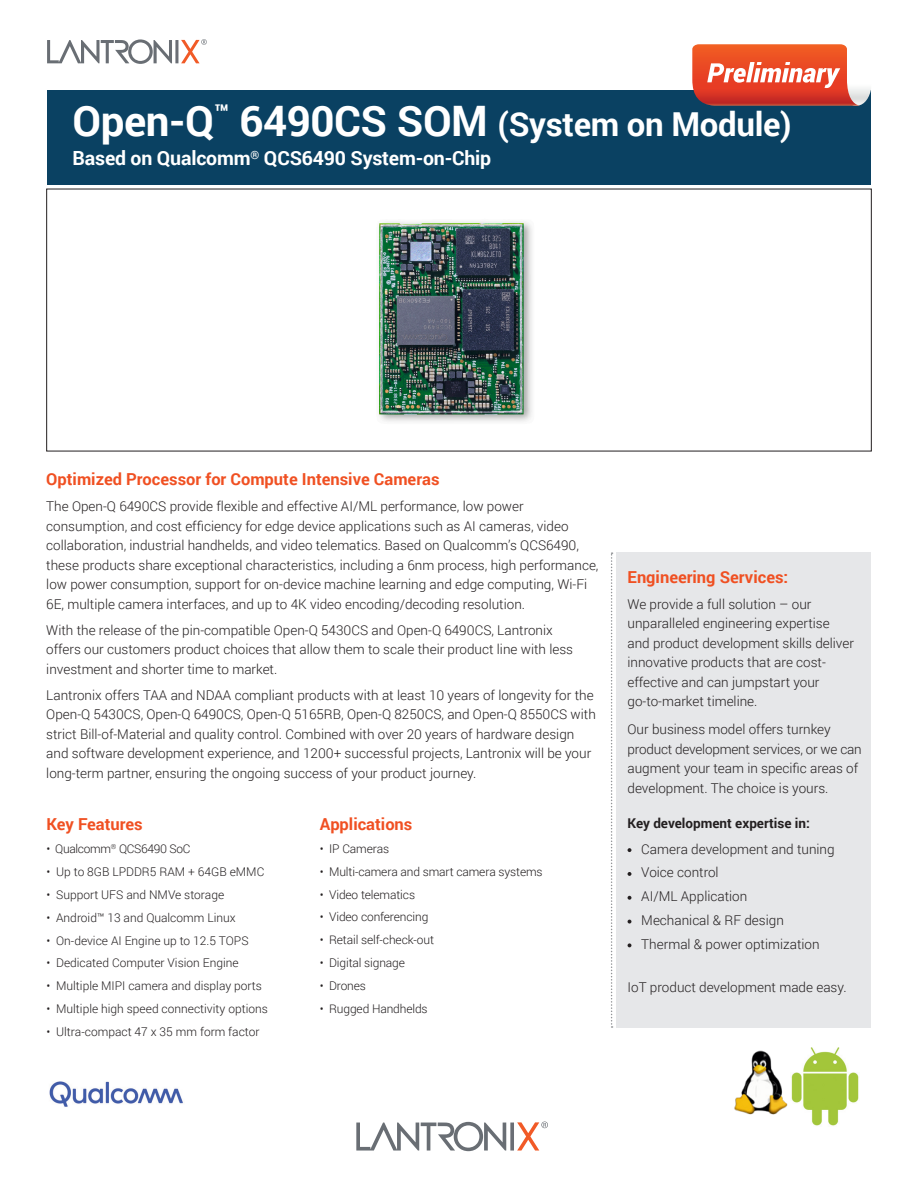
<style>
.page{position:relative;width:918px;height:1188px;background:#fff}
.page>*{position:absolute;margin:0;border:0;box-sizing:border-box;transform-origin:0 0}
._1__LAN_HL_17_a___8_28_19{font:700 33px "Roboto";letter-spacing:-.01em;color:#fff}
._1__LAN_HL_17_a___8_28_19-2{font:700 19.5px "Roboto";letter-spacing:-.01em;color:#fff}
.LAN_p1_Sub2_10_1__2_25_20{font:700 16.5px "Roboto";color:#f05022}
.LAN_p1_copy_8_14__2_25_20{font:300 13.5px/19.5px "Roboto";color:#231f20}
.LAN_p1_copy_8_14__2_25_20-2{font:700 13.5px "Roboto";color:#231f20}
.LAN_p1_copy_8_14__2_25_20-3{font:300 12px "Roboto";color:#231f20}
.LAN_p1_copy_8_14__2_25_20-4{font:300 12px "Roboto";letter-spacing:-.025em;color:#231f20}
.s1{font-size:42px}
</style>
<div class="page">
<img style="left:791px;top:1048px;width:68px;height:78px">
<img style="left:49px;top:1081px;width:134px;height:26px">
<svg style="left:356px;top:1122px;width:192px;height:29px"></svg>
<div style="left:47px;top:90px;width:824px;height:94px;background:#0a4162"></div>
<div style="left:616px;top:553px;width:255px;height:475px;background:#e6e7e9"></div>
<svg style="left:611px;top:552px;width:2px;height:476px"></svg>
<svg style="left:628px;top:848px;width:3px;height:4px"></svg>
<svg style="left:628px;top:872px;width:3px;height:4px"></svg>
<svg style="left:628px;top:896px;width:3px;height:4px"></svg>
<svg style="left:628px;top:920px;width:3px;height:4px"></svg>
<svg style="left:628px;top:943px;width:3px;height:4px"></svg>
<svg style="left:47px;top:39px;width:160px;height:25px"></svg>
<svg style="left:692px;top:44px;width:179px;height:62px"></svg>
<img style="left:379px;top:221px;width:153px;height:201px">
<img style="left:734px;top:1050px;width:54px;height:65px">
<p class="_1__LAN_HL_17_a___8_28_19" style="left:73px;top:101px;width:721px"><span class="s1">Open-Q</span><sup>™</sup> <span class="s1">6490CS SOM</span> (System on Module)</p>
<p class="_1__LAN_HL_17_a___8_28_19-2" style="left:73px;top:145px;width:420px">Based on Qualcomm<sup>®</sup> QCS6490 System-on-Chip</p>
<p class="LAN_p1_Sub2_10_1__2_25_20" style="left:46px;top:468px;width:395px">Optimized Processor for Compute Intensive Cameras</p>
<p class="LAN_p1_copy_8_14__2_25_20" style="left:46px;top:496px;width:554px">The Open-Q 6490CS provide flexible and effective AI/ML performance, low power consumption, and cost efficiency for edge device applications such as AI cameras, video collaboration, industrial handhelds, and video telematics. Based on Qualcomm’s QCS6490, these products share exceptional characteristics, including a 6nm process, high performance, low power consumption, support for on-device machine learning and edge computing, Wi-Fi 6E, multiple camera interfaces, and up to 4K video encoding/decoding resolution.</p>
<p class="LAN_p1_copy_8_14__2_25_20" style="left:46px;top:620px;width:528px">With the release of the pin-compatible Open-Q 5430CS and Open-Q 6490CS, Lantronix offers our customers product choices that allow them to scale their product line with less investment and shorter time to market.</p>
<p class="LAN_p1_copy_8_14__2_25_20" style="left:46px;top:685px;width:551px">Lantronix offers TAA and NDAA compliant products with at least 10 years of longevity for the Open-Q 5430CS, Open-Q 6490CS, Open-Q 5165RB, Open-Q 8250CS, and Open-Q 8550CS with strict Bill-of-Material and quality control. Combined with over 20 years of hardware design and software development experience, and 1200+ successful projects, Lantronix will be your long-term partner, ensuring the ongoing success of your product journey.</p>
<p class="LAN_p1_Sub2_10_1__2_25_20" style="left:46px;top:812px;width:98px">Key Features</p>
<p class="LAN_p1_copy_8_14__2_25_20-4" style="left:46px;top:840px;width:145px">• Qualcomm<sup>®</sup> QCS6490 SoC</p>
<p class="LAN_p1_copy_8_14__2_25_20-3" style="left:46px;top:863px;width:219px">• Up to 8GB LPDDR5 RAM + 64GB eMMC</p>
<p class="LAN_p1_copy_8_14__2_25_20-3" style="left:46px;top:886px;width:179px">• Support UFS and NMVe storage</p>
<p class="LAN_p1_copy_8_14__2_25_20-3" style="left:46px;top:909px;width:191px">• Android™ 13 and Qualcomm Linux</p>
<p class="LAN_p1_copy_8_14__2_25_20-3" style="left:46px;top:932px;width:204px">• On-device AI Engine up to 12.5 TOPS</p>
<p class="LAN_p1_copy_8_14__2_25_20-3" style="left:46px;top:955px;width:194px">• Dedicated Computer Vision Engine</p>
<p class="LAN_p1_copy_8_14__2_25_20-3" style="left:46px;top:978px;width:217px">• Multiple MIPI camera and display ports</p>
<p class="LAN_p1_copy_8_14__2_25_20-3" style="left:46px;top:1001px;width:223px">• Multiple high speed connectivity options</p>
<p class="LAN_p1_copy_8_14__2_25_20-3" style="left:46px;top:1024px;width:215px">• Ultra-compact 47 x 35 mm form factor</p>
<p class="LAN_p1_Sub2_10_1__2_25_20" style="left:320px;top:812px;width:94px">Applications</p>
<p class="LAN_p1_copy_8_14__2_25_20-3" style="left:320px;top:840px;width:71px">• IP Cameras</p>
<p class="LAN_p1_copy_8_14__2_25_20-3" style="left:320px;top:863px;width:224px">• Multi-camera and smart camera systems</p>
<p class="LAN_p1_copy_8_14__2_25_20-3" style="left:320px;top:886px;width:97px">• Video telematics</p>
<p class="LAN_p1_copy_8_14__2_25_20-3" style="left:320px;top:909px;width:110px">• Video conferencing</p>
<p class="LAN_p1_copy_8_14__2_25_20-3" style="left:320px;top:932px;width:116px">• Retail self-check-out</p>
<p class="LAN_p1_copy_8_14__2_25_20-3" style="left:320px;top:955px;width:87px">• Digital signage</p>
<p class="LAN_p1_copy_8_14__2_25_20-3" style="left:320px;top:978px;width:48px">• Drones</p>
<p class="LAN_p1_copy_8_14__2_25_20-3" style="left:320px;top:1001px;width:109px">• Rugged Handhelds</p>
<p class="LAN_p1_Sub2_10_1__2_25_20" style="left:628px;top:565px;width:162px">Engineering Services:</p>
<p class="LAN_p1_copy_8_14__2_25_20" style="left:628px;top:594px;width:228px">We provide a full solution – our unparalleled engineering expertise and product development skills deliver innovative products that are cost&shy;effective and can jumpstart your go-to-market timeline.</p>
<p class="LAN_p1_copy_8_14__2_25_20" style="left:628px;top:719px;width:236px">Our business model offers turnkey product development services, or we can augment your team in specific areas of development. The choice is yours.</p>
<p class="LAN_p1_copy_8_14__2_25_20-2" style="left:628px;top:813px;width:184px">Key development expertise in:</p>
<p class="LAN_p1_copy_8_14__2_25_20" style="left:641px;top:839px;width:195px">Camera development and tuning</p>
<p class="LAN_p1_copy_8_14__2_25_20" style="left:641px;top:862px;width:79px">Voice control</p>
<p class="LAN_p1_copy_8_14__2_25_20" style="left:641px;top:886px;width:108px">AI/ML Application</p>
<p class="LAN_p1_copy_8_14__2_25_20" style="left:641px;top:910px;width:144px">Mechanical &amp; RF design</p>
<p class="LAN_p1_copy_8_14__2_25_20" style="left:641px;top:934px;width:180px">Thermal &amp; power optimization</p>
<p class="LAN_p1_copy_8_14__2_25_20" style="left:628px;top:977px;width:221px">IoT product development made easy.</p>
</div>
